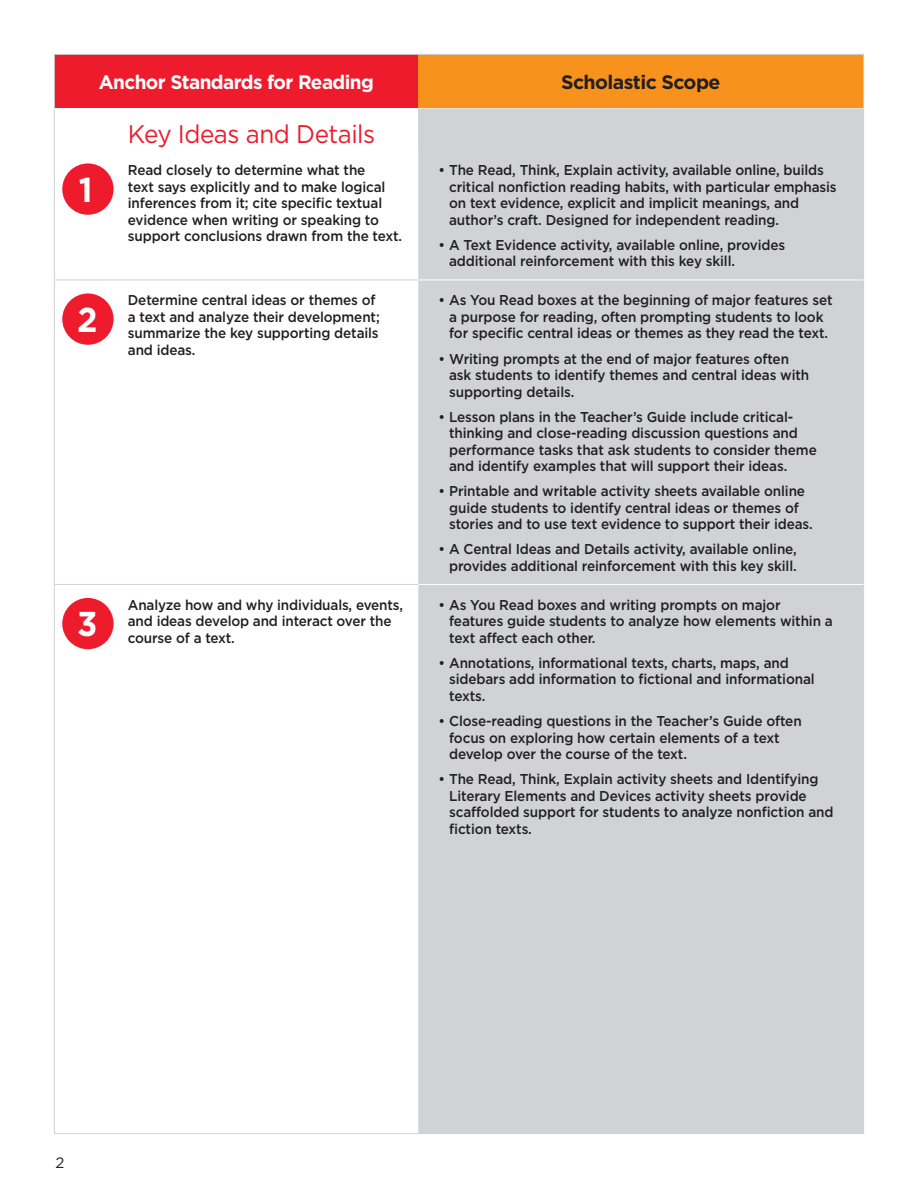
<style>
.page{position:relative;width:918px;height:1188px;background:#fff}
.page>*{position:absolute;margin:0;border:0;box-sizing:border-box;transform-origin:0 0}
.t1{font:700 34.5px "Gotham";color:#fff;scale:.95 1}
.Body_AS{font:25.5px "Gotham";letter-spacing:-.02em;color:#ee1b2d;scale:.95 1}
.Heading_AS{font:700 19.5px "Gotham";letter-spacing:-.03em;color:#fff}
.Heading_AS-2{font:700 19.5px "Gotham";letter-spacing:-.03em;color:#231f20}
.t2{font:15px "Gotham";color:#231f20}
.Body_AS-2{font:500 14.25px/16.5px "Gotham";letter-spacing:-.01em;color:#231f20;scale:.95 1}
</style>
<div class="page">
<div style="left:54px;top:54px;width:364px;height:54px;background:#ee1b2d"></div>
<div style="left:418px;top:54px;width:446px;height:54px;background:#f7931d"></div>
<div style="left:418px;top:108px;width:445px;height:1025px;background:#d1d2d4"></div>
<hr style="left:54px;top:280px;width:67px;height:1px;background:#d1d2d4">
<hr style="left:121px;top:280px;width:297px;height:1px;background:#d1d2d4">
<hr style="left:418px;top:280px;width:445px;height:1px;background:#fff">
<hr style="left:54px;top:54px;width:67px;height:1px;background:#d1d2d4">
<hr style="left:54px;top:55px;width:1px;height:53px;background:#d1d2d4">
<hr style="left:121px;top:54px;width:297px;height:1px;background:#d1d2d4">
<hr style="left:418px;top:54px;width:446px;height:1px;background:#d1d2d4">
<hr style="left:863px;top:55px;width:1px;height:53px;background:#d1d2d4">
<hr style="left:54px;top:108px;width:1px;height:42px;background:#d1d2d4">
<hr style="left:863px;top:108px;width:1px;height:42px;background:#d1d2d4">
<hr style="left:54px;top:150px;width:1px;height:130px;background:#d1d2d4">
<hr style="left:863px;top:150px;width:1px;height:130px;background:#d1d2d4">
<hr style="left:54px;top:280px;width:1px;height:304px;background:#d1d2d4">
<hr style="left:863px;top:280px;width:1px;height:304px;background:#d1d2d4">
<hr style="left:54px;top:585px;width:1px;height:548px;background:#d1d2d4">
<hr style="left:863px;top:584px;width:1px;height:549px;background:#d1d2d4">
<hr style="left:54px;top:1133px;width:67px;height:1px;background:#d1d2d4">
<hr style="left:121px;top:1133px;width:297px;height:1px;background:#d1d2d4">
<hr style="left:418px;top:1133px;width:446px;height:1px;background:#d1d2d4">
<hr style="left:54px;top:584px;width:67px;height:1px;background:#d1d2d4">
<hr style="left:121px;top:584px;width:297px;height:1px;background:#d1d2d4">
<hr style="left:418px;top:584px;width:445px;height:1px;background:#fff">
<div style="left:62px;top:163px;width:52px;height:52px;background:#ee1b2d;border-radius:50%"></div>
<div style="left:62px;top:293px;width:52px;height:52px;background:#ee1b2d;border-radius:50%"></div>
<div style="left:62px;top:598px;width:52px;height:51px;background:#ee1b2d;border-radius:50%"></div>
<p class="t1" style="left:79px;top:170px;width:16px">1</p>
<p class="Heading_AS" style="left:99px;top:71px;width:277px">Anchor Standards for Reading</p>
<p class="Heading_AS-2" style="left:561px;top:71px;width:161px">Scholastic Scope</p>
<p class="Body_AS" style="left:128px;top:120px;width:262px">Key Ideas and Details</p>
<p class="Body_AS-2" style="left:128px;top:162px;width:290px">Read closely to determine what the<br>text says explicitly and to make logical inferences from it; cite specific textual evidence when writing or speaking to support conclusions drawn from the text.</p>
<p class="Body_AS-2" style="left:449px;top:162px;width:409px;text-indent:-11px">• The Read, Think, Explain activity, available online, builds critical nonfiction reading habits, with particular emphasis on text evidence, explicit and implicit meanings, and author’s craft. Designed for independent reading.</p>
<p class="Body_AS-2" style="left:449px;top:236px;width:355px;text-indent:-11px">• A Text Evidence activity, available online, provides additional reinforcement with this key skill.</p>
<p class="t1" style="left:77px;top:300px;width:23px">2</p>
<p class="t1" style="left:77px;top:604px;width:23px">3</p>
<p class="Body_AS-2" style="left:128px;top:292px;width:267px">Determine central ideas or themes of a text and analyze their development; summarize the key supporting details and ideas.</p>
<p class="Body_AS-2" style="left:438px;top:292px;width:417px;text-align:center">• As You Read boxes at the beginning of major features set a purpose for reading, often prompting students to look for specific central ideas or themes as they read the text.</p>
<p class="Body_AS-2" style="left:449px;top:350px;width:381px;text-indent:-11px">• Writing prompts at the end of major features often ask students to identify themes and central ideas with supporting details.</p>
<p class="Body_AS-2" style="left:449px;top:408px;width:389px;text-indent:-11px">• Lesson plans in the Teacher’s Guide include critical&shy;thinking and close-reading discussion questions and performance tasks that ask students to consider theme and identify examples that will support their ideas.</p>
<p class="Body_AS-2" style="left:449px;top:483px;width:384px;text-indent:-11px">• Printable and writable activity sheets available online guide students to identify central ideas or themes of stories and to use text evidence to support their ideas.</p>
<p class="Body_AS-2" style="left:438px;top:541px;width:379px;text-align:right">• A Central Ideas and Details activity, available online, provides additional reinforcement with this key skill.</p>
<p class="Body_AS-2" style="left:128px;top:596px;width:291px">Analyze how and why individuals, events, and ideas develop and interact over the course of a text.</p>
<p class="Body_AS-2" style="left:449px;top:596px;width:405px;text-indent:-11px">• As You Read boxes and writing prompts on major features guide students to analyze how elements within a text affect each other.</p>
<p class="Body_AS-2" style="left:449px;top:654px;width:386px;text-indent:-11px">• Annotations, informational texts, charts, maps, and sidebars add information to fictional and informational texts.</p>
<p class="Body_AS-2" style="left:449px;top:712px;width:373px;text-indent:-11px">• Close-reading questions in the Teacher’s Guide often focus on exploring how certain elements of a text develop over the course of the text.</p>
<p class="Body_AS-2" style="left:449px;top:771px;width:406px;text-indent:-11px">• The Read, Think, Explain activity sheets and Identifying Literary Elements and Devices activity sheets provide scaffolded support for students to analyze nonfiction and fiction texts.</p>
<p class="t2" style="left:55px;top:1154px;width:10px">2</p>
</div>
